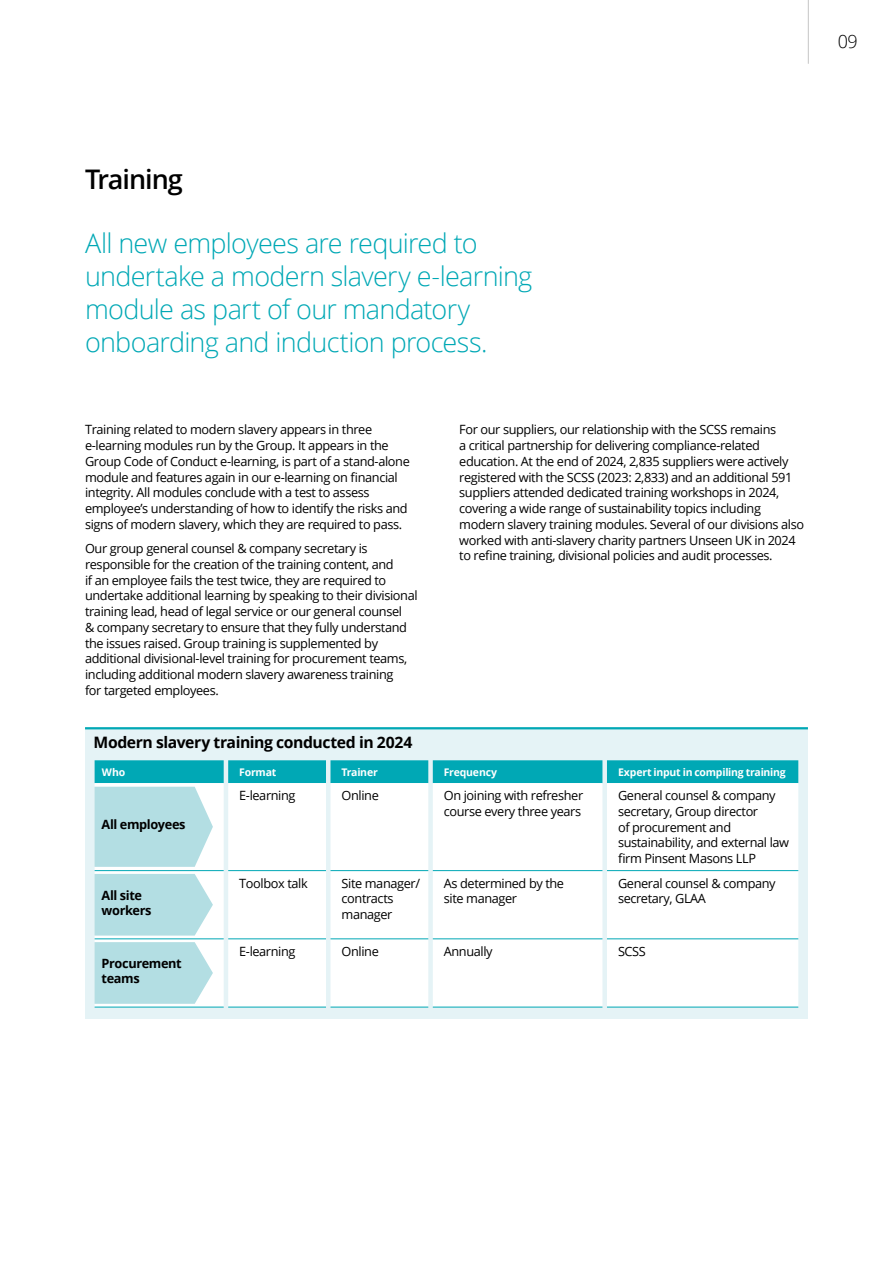
<style>
.page{position:relative;width:893px;height:1263px;background:#fff}
.page>*{position:absolute;margin:0;border:0;box-sizing:border-box;transform-origin:0 0}
.t1{font:300 27px/33px "Open Sans";letter-spacing:-.025em;color:#00a8b5}
.t2{font:600 27px "Open Sans";letter-spacing:-.04em;color:#000}
.t3{font:300 18px "Open Sans";color:#000}
.t4{font:700 15.75px "Open Sans";letter-spacing:-.025em;color:#000}
.t5{font:12.75px/15.8px "Open Sans";letter-spacing:-.03em;color:#000}
.t6{font:700 12.75px/15.8px "Open Sans";letter-spacing:-.03em;color:#000}
.t7{font:700 10.5px "Open Sans";letter-spacing:-.02em;color:#fff}
</style>
<div class="page">
<div style="left:85px;top:727px;width:723px;height:291px;background:#e5f3f6"></div>
<div style="left:95px;top:867px;width:703px;height:140px;background:#fff"></div>
<hr style="left:95px;top:870px;width:129px;height:1px;background:#00a8b5">
<hr style="left:95px;top:938px;width:129px;height:1px;background:#00a8b5">
<hr style="left:95px;top:1007px;width:129px;height:1px;background:#00a8b5">
<hr style="left:228px;top:870px;width:98px;height:1px;background:#00a8b5">
<hr style="left:228px;top:938px;width:98px;height:1px;background:#00a8b5">
<hr style="left:228px;top:1007px;width:98px;height:1px;background:#00a8b5">
<hr style="left:330px;top:870px;width:98px;height:1px;background:#00a8b5">
<hr style="left:330px;top:938px;width:98px;height:1px;background:#00a8b5">
<hr style="left:330px;top:1007px;width:98px;height:1px;background:#00a8b5">
<hr style="left:433px;top:870px;width:169px;height:1px;background:#00a8b5">
<hr style="left:433px;top:938px;width:169px;height:1px;background:#00a8b5">
<hr style="left:433px;top:1007px;width:169px;height:1px;background:#00a8b5">
<hr style="left:607px;top:870px;width:191px;height:1px;background:#00a8b5">
<hr style="left:607px;top:938px;width:191px;height:1px;background:#00a8b5">
<hr style="left:607px;top:1007px;width:191px;height:1px;background:#00a8b5">
<svg style="left:95px;top:760px;width:703px;height:107px;background:#c0e8ec"></svg>
<svg style="left:95px;top:874px;width:118px;height:61px;background:#b8e0e5"></svg>
<svg style="left:95px;top:942px;width:118px;height:62px;background:#b9e0e5"></svg>
<hr style="left:85px;top:727px;width:723px;height:2px;background:#00a8b5">
<hr style="left:808px;top:0;width:1px;height:64px;background:#c6c6c6">
<h2 class="t3" style="left:838px;top:29px;width:22px">09</h2>
<h1 class="t2" style="left:85px;top:161px;width:99px">Training</h1>
<h1 class="t1" style="left:85px;top:226px;width:449px">All new employees are required to undertake a modern slavery e-learning module as part of our mandatory onboarding and induction process.</h1>
<p class="t5" style="left:85px;top:421px;width:326px">Training related to modern slavery appears in three e-learning modules run by the Group. It appears in the Group Code of Conduct e-learning, is part of a stand-alone module and features again in our e-learning on financial integrity. All modules conclude with a test to assess employee’s understanding of how to identify the risks and signs of modern slavery, which they are required to pass.</p>
<p class="t5" style="left:85px;top:540px;width:334px">Our group general counsel &amp; company secretary is responsible for the creation of the training content, and<br>if an employee fails the test twice, they are required to undertake additional learning by speaking to their divisional training lead, head of legal service or our general counsel<br>&amp; company secretary to ensure that they fully understand the issues raised. Group training is supplemented by additional divisional-level training for procurement teams, including additional modern slavery awareness training<br>for targeted employees.</p>
<p class="t5" style="left:459px;top:421px;width:346px">For our suppliers, our relationship with the SCSS remains<br>a critical partnership for delivering compliance-related education. At the end of 2024, 2,835 suppliers were actively registered with the SCSS (2023: 2,833) and an additional 591 suppliers attended dedicated training workshops in 2024, covering a wide range of sustainability topics including modern slavery training modules. Several of our divisions also worked with anti-slavery charity partners Unseen UK in 2024 to refine training, divisional policies and audit processes.</p>
<p class="t4" style="left:94px;top:731px;width:320px">Modern slavery training conducted in 2024</p>
<p class="t7" style="left:102px;top:764px;width:25px">Who</p>
<p class="t7" style="left:239px;top:764px;width:39px">Format</p>
<p class="t7" style="left:342px;top:764px;width:38px">Trainer</p>
<p class="t7" style="left:444px;top:764px;width:55px">Frequency</p>
<p class="t7" style="left:618px;top:764px;width:169px">Expert input in compiling training</p>
<p class="t5" style="left:239px;top:787px;width:58px">E-learning</p>
<p class="t5" style="left:342px;top:787px;width:39px">Online</p>
<p class="t5" style="left:444px;top:787px;width:141px">On joining with refresher course every three years</p>
<p class="t5" style="left:618px;top:787px;width:173px">General counsel &amp; company secretary, Group director<br>of procurement and sustainability, and external law firm Pinsent Masons LLP</p>
<p class="t5" style="left:239px;top:875px;width:70px">Toolbox talk</p>
<p class="t5" style="left:342px;top:875px;width:80px">Site manager/ contracts manager</p>
<p class="t5" style="left:444px;top:875px;width:122px">As determined by the site manager</p>
<p class="t5" style="left:618px;top:875px;width:159px">General counsel &amp; company secretary, GLAA</p>
<p class="t5" style="left:239px;top:943px;width:58px">E-learning</p>
<p class="t5" style="left:342px;top:943px;width:39px">Online</p>
<p class="t5" style="left:444px;top:943px;width:50px">Annually</p>
<p class="t5" style="left:618px;top:943px;width:29px">SCSS</p>
<p class="t6" style="left:102px;top:816px;width:85px">All employees</p>
<p class="t6" style="left:102px;top:887px;width:51px">All site workers</p>
<p class="t6" style="left:102px;top:955px;width:82px">Procurement teams</p>
</div>
